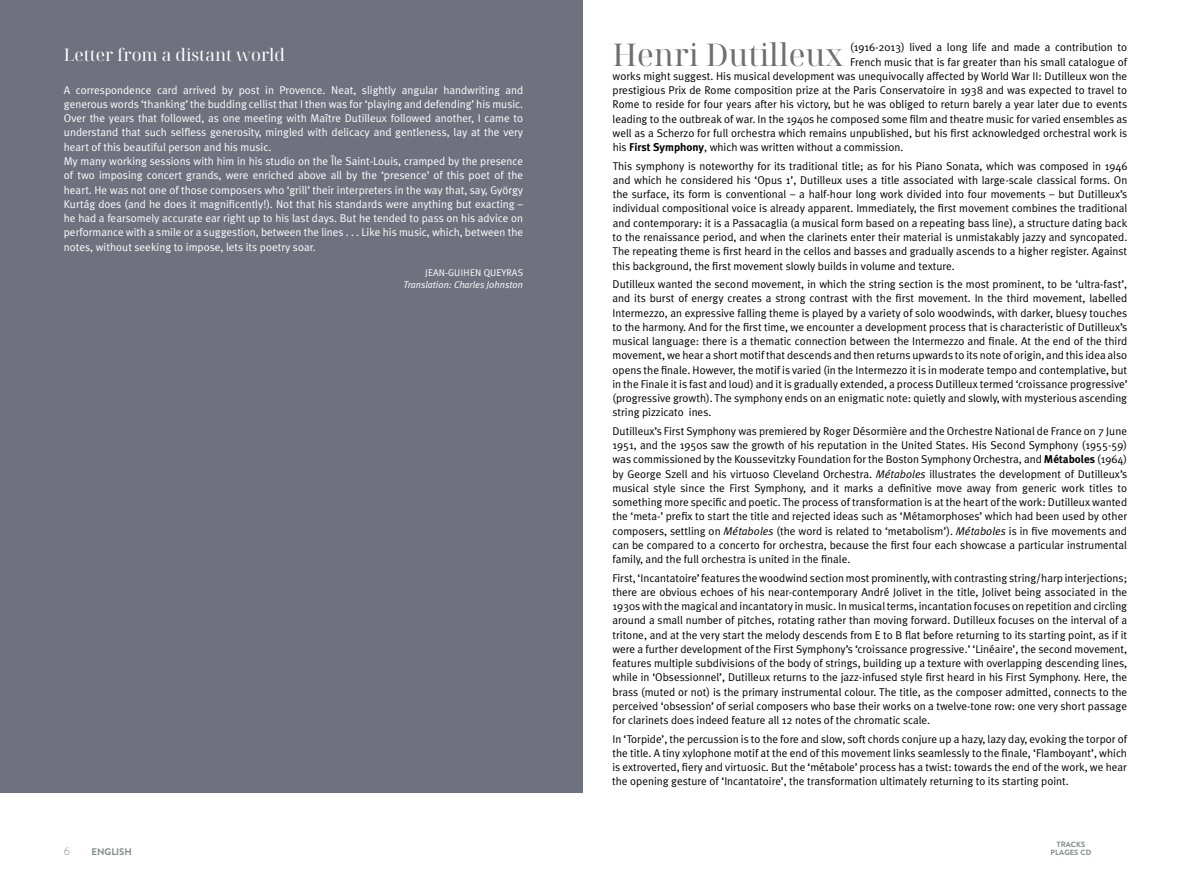
<style>
.page{position:relative;width:1191px;height:893px;background:#fff}
.page>*{position:absolute;margin:0;border:0;box-sizing:border-box;transform-origin:0 0}
.t1{font:31.2px "Noto Serif Display";color:#6f6f6e}
.t2{font:17.25px "Noto Serif Display";color:#fff}
.t3{font:11.25px/14.2px "Meta Plus Normal";color:#000;text-align:justify}
.t4{font:11.25px/14.2px "Meta Plus Normal";color:#fff}
.t5{font:300 11.25px "Brandon Grotesque";color:#7d8a88}
.t6{font:italic 9.75px "Meta Plus Normal";color:#fff}
.t7{font:9.75px "Meta Plus Normal";letter-spacing:.015em;color:#fff}
.t8{font:9.6px "Brandon Grotesque Bold SC800";color:#7d8a88}
.t9{font:7.65px "Brandon Grotesque Bold SC800";color:#7d8a88}
.s1{font-family:"Meta Plus";font-weight:700}
.s2{font-style:italic}
</style>
<div class="page">
<div style="left:0;top:0;width:583px;height:792px;background:#6f727e"></div>
<h2 class="t2" style="left:64px;top:43px;width:223px">Letter from a distant world</h2>
<p class="t4" style="left:64px;top:83px;width:461px">A correspondence card arrived by post in Provence. Neat, slightly angular handwriting and generous words ‘thanking’the budding cellist that I then was for ‘playing and defending’ his music.<br>Over the years that followed, as one meeting with Maître Dutilleux followed another, I came to understand that such selfless generosity, mingled with delicacy and gentleness, lay at the very heart of this beautiful person and his music.<br>My many working sessions with him in his studio on the Île Saint-Louis, cramped by the presence of two imposing concert grands, were enriched above all by the ‘presence’ of this poet of the heart. He was not one of those composers who ‘grill’ their interpreters in the way that, say, György Kurtág does (and he does it magnificently!). Not that his standards were anything but exacting – he had a fearsomely accurate ear right up to his last days. But he tended to pass on his advice on performance with a smile or a suggestion, between the lines . . . Like his music, which, between the notes, without seeking to impose, lets its poetry soar.</p>
<p class="t7" style="left:425px;top:267px;width:99px">JEAN-GUIHEN QUEYRAS</p>
<p class="t6" style="left:403px;top:279px;width:121px">Translation: Charles Johnston</p>
<h1 class="t1" style="left:612px;top:33px;width:232px">Henri Dutilleux</h1>
<p class="t3" style="left:850px;top:40px;width:278px">(1916-2013) lived a long life and made a contribution to</p>
<p class="t3" style="left:850px;top:55px;width:278px">French music that is far greater than his small catalogue of</p>
<p class="t3" style="left:612px;top:69px;width:516px">works might suggest. His musical development was unequivocally affected by World War II: Dutilleux won the</p>
<p class="t3" style="left:612px;top:83px;width:516px">prestigious Prix de Rome composition prize at the Paris Conservatoire in 1938 and was expected to travel to</p>
<p class="t3" style="left:612px;top:97px;width:516px">Rome to reside for four years after his victory, but he was obliged to return barely a year later due to events</p>
<p class="t3" style="left:612px;top:112px;width:516px">leading to the outbreak of war. In the 1940s he composed some film and theatre music for varied ensembles as</p>
<p class="t3" style="left:612px;top:126px;width:516px">well as a Scherzo for full orchestra which remains unpublished, but his first acknowledged orchestral work is</p>
<p class="t3" style="left:612px;top:140px;width:292px">his <span class="s1">First Symphony</span>, which was written without a commission.</p>
<p class="t3" style="left:612px;top:159px;width:516px">This symphony is noteworthy for its traditional title; as for his Piano Sonata, which was composed in 1946 and which he considered his ‘Opus 1’, Dutilleux uses a title associated with large-scale classical forms. On the surface, its form is conventional – a half-hour long work divided into four movements – but Dutilleux’s individual compositional voice is already apparent. Immediately, the first movement combines the traditional and contemporary: it is a Passacaglia (a musical form based on a repeating bass line), a structure dating back to the renaissance period, and when the clarinets enter their material is unmistakably jazzy and syncopated.<br>The repeating theme is first heard in the cellos and basses and gradually ascends to a higher register. Against this background, the first movement slowly builds in volume and texture.</p>
<p class="t3" style="left:612px;top:277px;width:516px">Dutilleux wanted the second movement, in which the string section is the most prominent, to be ‘ultra-fast’, and its burst of energy creates a strong contrast with the first movement. In the third movement, labelled Intermezzo, an expressive falling theme is played by a variety of solo woodwinds, with darker, bluesy touches to the harmony. And for the first time, we encounter a development process that is characteristic of Dutilleux’s musical language: there is a thematic connection between the Intermezzo and finale. At the end of the third movement, we hear a short motif that descends and then returns upwards to its note of origin, and this idea also opens the finale. However, the motif is varied (in the Intermezzo it is in moderate tempo and contemplative, but in the Finale it is fast and loud) and it is gradually extended, a process Dutilleux termed ‘croissance progressive’ (progressive growth). The symphony ends on an enigmatic note: quietly and slowly, with mysterious ascending string pizzicato ines.</p>
<p class="t3" style="left:612px;top:424px;width:516px">Dutilleux’s First Symphony was premiered by Roger Désormière and the Orchestre National de France on 7 June 1951, and the 1950s saw the growth of his reputation in the United States. His Second Symphony (1955-59) was commissioned by the Koussevitzky Foundation for the Boston Symphony Orchestra, and <span class="s1">Métaboles</span> (1964) by George Szell and his virtuoso Cleveland Orchestra. <span class="s2">Métaboles</span> illustrates the development of Dutilleux’s musical style since the First Symphony, and it marks a definitive move away from generic work titles to something more specific and poetic. The process of transformation is at the heart of the work: Dutilleux wanted the ‘meta-’ prefix to start the title and rejected ideas such as ‘Métamorphoses’ which had been used by other composers, settling on <span class="s2">Métaboles</span> (the word is related to ‘metabolism’). <span class="s2">Métaboles</span> is in five movements and can be compared to a concerto for orchestra, because the first four each showcase a particular instrumental family, and the full orchestra is united in the finale.</p>
<p class="t3" style="left:612px;top:570px;width:516px">First, ‘Incantatoire’features the woodwind section most prominently, with contrasting string/harp interjections; there are obvious echoes of his near-contemporary André Jolivet in the title, Jolivet being associated in the 1930s with the magical and incantatory in music. In musical terms, incantation focuses on repetition and circling around a small number of pitches, rotating rather than moving forward. Dutilleux focuses on the interval of a tritone, and at the very start the melody descends from E to B flat before returning to its starting point, as if it were a further development of the First Symphony’s ‘croissance progressive.’ ‘Linéaire’, the second movement, features multiple subdivisions of the body of strings, building up a texture with overlapping descending lines, while in ‘Obsessionnel’, Dutilleux returns to the jazz-infused style first heard in his First Symphony. Here, the brass (muted or not) is the primary instrumental colour. The title, as the composer admitted, connects to the perceived ‘obsession’ of serial composers who base their works on a twelve-tone row: one very short passage for clarinets does indeed feature all 12 notes of the chromatic scale.</p>
<p class="t3" style="left:612px;top:731px;width:516px">In ‘Torpide’, the percussion is to the fore and slow, soft chords conjure up a hazy, lazy day, evoking the torpor of the title. A tiny xylophone motif at the end of this movement links seamlessly to the finale, ‘Flamboyant’, which is extroverted, fiery and virtuosic. But the ‘métabole’ process has a twist: towards the end of the work, we hear the opening gesture of ‘Incantatoire’, the transformation ultimately returning to its starting point.</p>
<p class="t5" style="left:64px;top:844px;width:8px">6</p>
<p class="t9" style="left:1056px;top:839px;width:30px">TRACKS</p>
<p class="t8" style="left:91px;top:845px;width:42px">ENGLISH</p>
<p class="t9" style="left:1050px;top:847px;width:42px">PLAGES CD</p>
</div>
